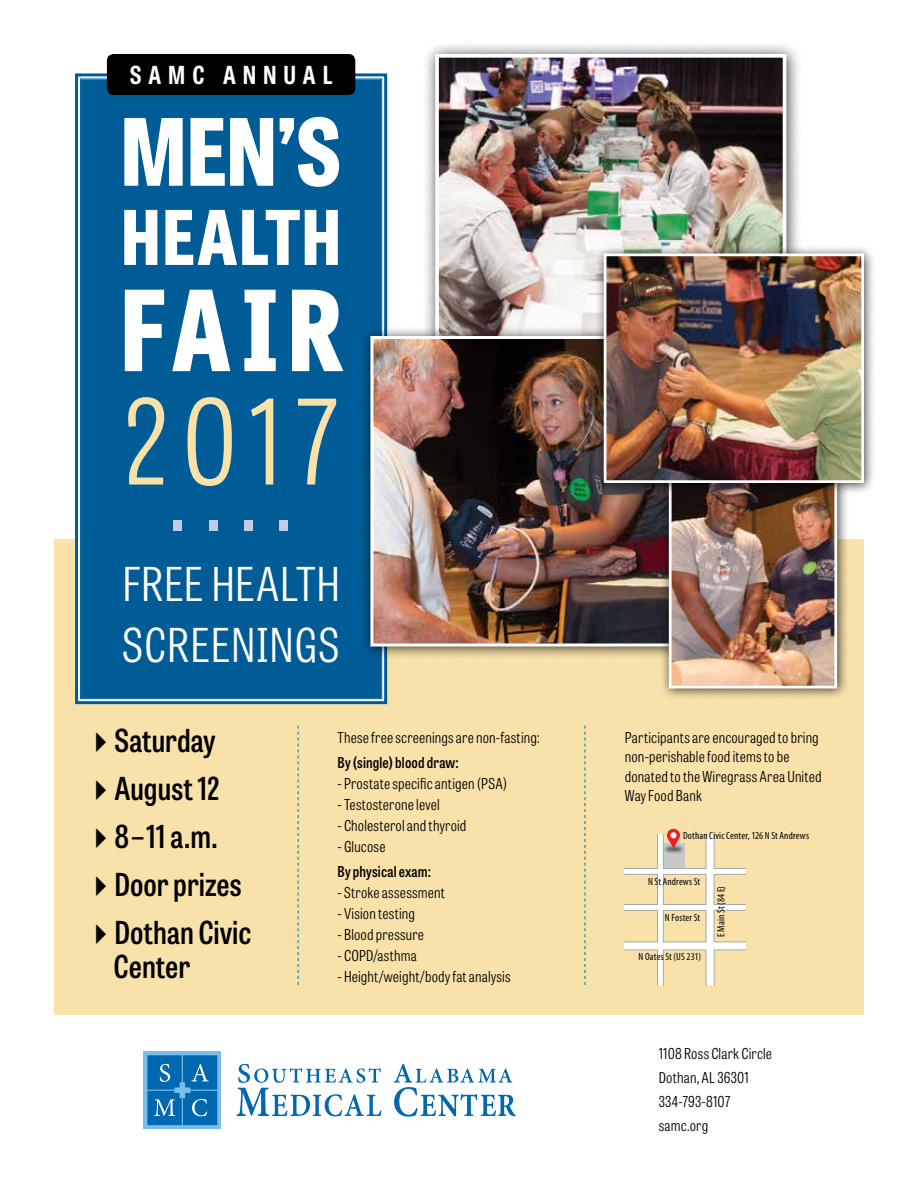
<style>
.page{position:relative;width:918px;height:1188px;background:#fff}
.page>*{position:absolute;margin:0;border:0;box-sizing:border-box;transform-origin:0 0}
.t1{font:300 117px "Tablet Gothic Condensed";color:#f9e2aa}
.t2{font:300 condensed 117px "Swiss 721 BT";color:#bfcce1}
.t3{font:800 111px "Tablet Gothic Condensed";color:#fff}
.t4{font:800 92.25px "Tablet Gothic Condensed";color:#fff}
.t5{font:800 75px "Tablet Gothic Condensed";letter-spacing:.025em;color:#fff}
.t6{font:300 46.5px/60.3px "Tablet Gothic Condensed";letter-spacing:.02em;color:#fff}
.t7{font:600 31.5px/34.5px "Tablet Gothic Condensed";color:#000}
.t8{font:700 24.75px "Tablet Gothic Condensed";letter-spacing:.28em;color:#fff}
.t9{font:300 15px/19.5px "Tablet Gothic Condensed";letter-spacing:.01em;color:#000}
.t10{font:600 15px "Tablet Gothic Condensed";letter-spacing:.01em;color:#000}
.t11{font:condensed 10.5px "Myriad Pro";letter-spacing:.015em;color:#000}
</style>
<div class="page">
<div style="left:422px;top:40px;width:381px;height:348px;background:#000;opacity:.75"></div>
<img style="left:440px;top:59px;width:341px;height:266px">
<div style="left:435px;top:54px;width:351px;height:316px;border:4px solid #fff"></div>
<div style="left:54px;top:539px;width:810px;height:475px;background:#f9e2aa"></div>
<svg style="left:298px;top:726px;width:1px;height:259px"></svg>
<svg style="left:585px;top:726px;width:1px;height:259px"></svg>
<svg style="left:237px;top:1064px;width:145px;height:52px"></svg>
<svg style="left:394px;top:1064px;width:122px;height:53px"></svg>
<div style="left:144px;top:1052px;width:77px;height:77px;background:linear-gradient(to right,#79bde8,#79bde8)"></div>
<svg style="left:147px;top:1055px;width:70px;height:70px;background:#1876b9"></svg>
<div style="left:75px;top:72px;width:313px;height:633px;background:#005c97"></div>
<div style="left:107px;top:54px;width:248px;height:41px;background:#000;border-radius:7px"></div>
<div style="left:360px;top:325px;width:345px;height:335px;background:#000;opacity:.75"></div>
<img style="left:374px;top:340px;width:285px;height:302px">
<div style="left:370px;top:336px;width:320px;height:310px;border:3px solid #fff"></div>
<svg style="left:624px;top:834px;width:122px;height:152px"></svg>
<div style="left:662px;top:844px;width:23px;height:10px;background:#000;opacity:.75"></div>
<hr style="left:666px;top:839px;width:16px;height:3px;background:#f9e2aa;border-radius:50%">
<svg style="left:667px;top:829px;width:13px;height:20px"></svg>
<div style="left:670px;top:832px;width:7px;height:6px;background:#fff;border-radius:50%"></div>
<div style="left:659px;top:469px;width:190px;height:232px;background:#000;opacity:.75"></div>
<img style="left:673px;top:495px;width:160px;height:190px">
<div style="left:669px;top:479px;width:168px;height:210px;border:3px solid #fff"></div>
<div style="left:594px;top:244px;width:282px;height:251px;background:#000;opacity:.75"></div>
<img style="left:608px;top:257px;width:252px;height:222px">
<div style="left:604px;top:253px;width:260px;height:230px;border:3px solid #fff"></div>
<h3 class="t8" style="left:130px;top:58px;width:204px">SAMC ANNUAL</h3>
<h3 class="t4" style="left:120px;top:81px;width:223px">MEN’S</h3>
<h3 class="t5" style="left:121px;top:180px;width:222px">HEALTH</h3>
<h2 class="t3" style="left:120px;top:245px;width:224px">FAIR</h2>
<h1 class="t1" style="left:122px;top:364px;width:217px">2017</h1>
<h1 class="t2" style="left:164px;top:418px;width:135px">....</h1>
<h3 class="t6" style="left:122px;top:553px;width:219px">FREE HEALTH<br>SCREENINGS</h3>
<h3 class="t7" style="left:85px;top:722px;width:132px">✔Saturday</h3>
<h3 class="t7" style="left:85px;top:770px;width:136px">✔August 12</h3>
<h3 class="t7" style="left:85px;top:818px;width:135px">✔8–11 a.m.</h3>
<h3 class="t7" style="left:85px;top:866px;width:158px">✔Door prizes</h3>
<h3 class="t7" style="left:114px;top:914px;width:139px;text-indent:-29px">✔Dothan Civic<br>Center</h3>
<p class="t9" style="left:338px;top:727px;width:204px">These free screenings are non-fasting:</p>
<p class="t10" style="left:338px;top:752px;width:123px">By (single) blood draw:</p>
<p class="t9" style="left:338px;top:773px;width:171px">- Prostate specific antigen (PSA)</p>
<p class="t9" style="left:338px;top:794px;width:104px">- Testosterone level</p>
<p class="t9" style="left:338px;top:815px;width:130px">- Cholesterol and thyroid</p>
<p class="t9" style="left:338px;top:836px;width:50px">- Glucose</p>
<p class="t10" style="left:338px;top:862px;width:95px">By physical exam:</p>
<p class="t9" style="left:338px;top:883px;width:109px">- Stroke assessment</p>
<p class="t9" style="left:338px;top:904px;width:79px">- Vision testing</p>
<p class="t9" style="left:338px;top:925px;width:88px">- Blood pressure</p>
<p class="t9" style="left:338px;top:946px;width:81px">- COPD/asthma</p>
<p class="t9" style="left:338px;top:967px;width:175px">- Height/weight/body fat analysis</p>
<p class="t9" style="left:625px;top:727px;width:198px">Participants are encouraged to bring non-perishable food items to be donated to the Wiregrass Area United<br>Way Food Bank</p>
<p class="t11" style="left:683px;top:829px;width:127px">Dothan Civic Center, 126 N St Andrews</p>
<p class="t11" style="left:648px;top:875px;width:54px">N St Andrews St</p>
<p class="t11" style="left:665px;top:911px;width:37px">N Foster St</p>
<p class="t11" style="left:639px;top:950px;width:64px">N Oates St (US 231)</p>
<p class="t11" style="left:715px;top:937px;width:53px;rotate:-90deg">E Main St (84 E)</p>
<p class="t9" style="left:659px;top:1041px;width:115px;line-height:24px">1108 Ross Clark Circle<br>Dothan, AL 36301<br>334-793-8107 samc.org</p>
</div>
